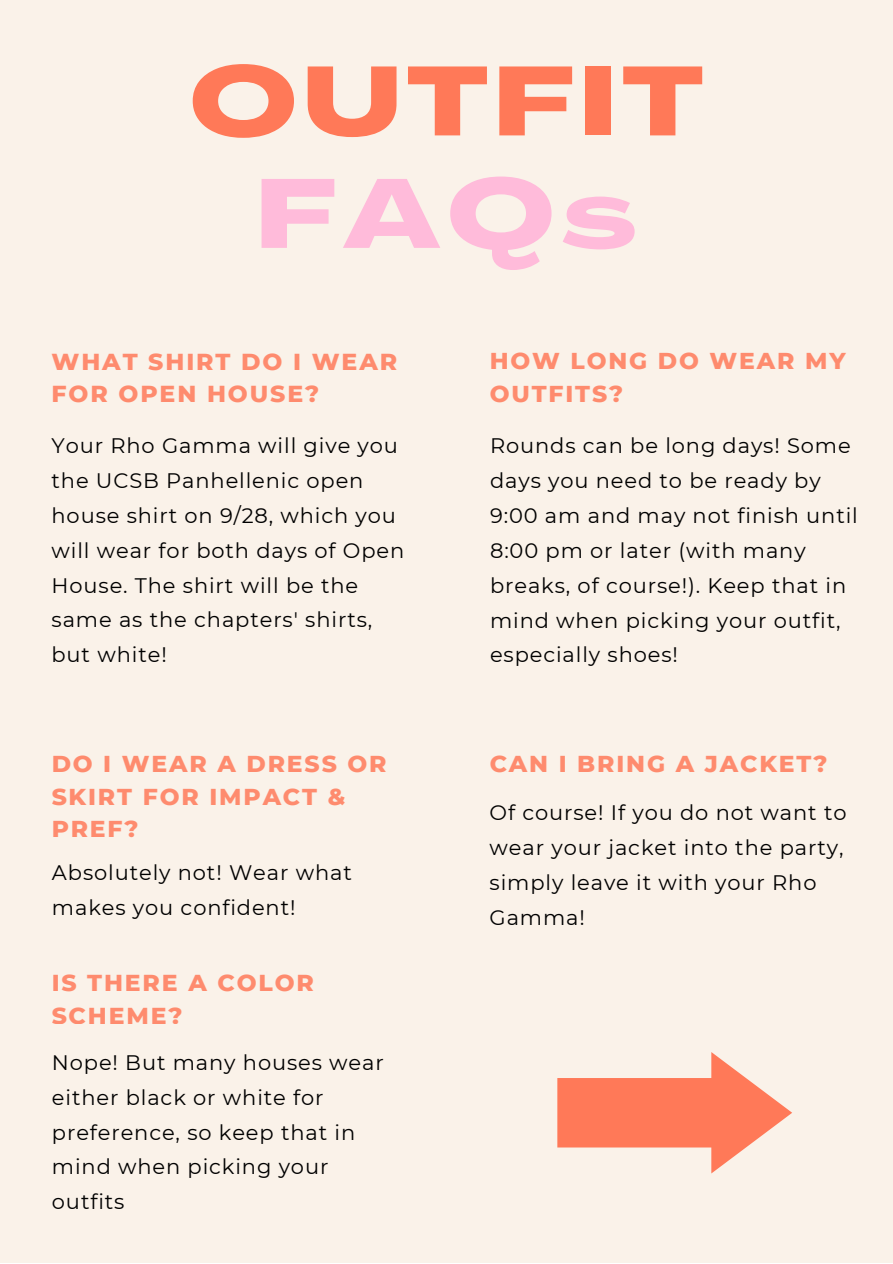
<style>
.page{position:relative;width:893px;height:1264px;background:#fff}
.page>*{position:absolute;margin:0;border:0;box-sizing:border-box;transform-origin:0 0}
.t1{font:800 96.15px/112.4px "Agrandir Grand";letter-spacing:.07em;color:#ff7958;text-align:center}
.t2{font:800 23.55px/32.8px "Montserrat";letter-spacing:.08em;color:#ff7958}
.t3{font:800 23.4px/32.7px "Montserrat";letter-spacing:.08em;color:#ff7958}
.t4{font:21px/34.8px "Montserrat";letter-spacing:.04em;color:#000}
.s1{color:#ffbbda}
</style>
<div class="page">
<div style="left:0;top:0;width:892px;height:1262px;background:#faf2e9"></div>
<svg style="left:557px;top:1052px;width:235px;height:121px"></svg>
<p class="t1" style="left:190px;top:55px;width:515px">OUTFIT<br><span class="s1">FAQs</span></p>
<p class="t2" style="left:52px;top:344px;width:347px">WHAT SHIRT DO I WEAR<br>FOR OPEN HOUSE?</p>
<p class="t4" style="left:52px;top:428px;width:354px">Your Rho Gamma will give you the UCSB Panhellenic open house shirt on 9/28, which you will wear for both days of Open<br>House. The shirt will be the same as the chapters' shirts, but white!</p>
<p class="t3" style="left:52px;top:747px;width:336px">DO I WEAR A DRESS OR<br>SKIRT FOR IMPACT &amp;<br>PREF?</p>
<p class="t4" style="left:52px;top:855px;width:301px">Absolutely not! Wear what makes you confident!</p>
<p class="t2" style="left:52px;top:966px;width:264px">IS THERE A COLOR<br>SCHEME?</p>
<p class="t4" style="left:52px;top:1044px;width:333px">Nope! But many houses wear either black or white for preference, so keep that in mind when picking your outfits</p>
<p class="t3" style="left:489px;top:344px;width:357px">HOW LONG DO WEAR MY<br>OUTFITS?</p>
<p class="t4" style="left:490px;top:428px;width:369px">Rounds can be long days! Some days you need to be ready by<br>9:00 am and may not finish until<br>8:00 pm or later (with many breaks, of course!). Keep that in mind when picking your outfit, especially shoes!</p>
<p class="t2" style="left:489px;top:747px;width:339px">CAN I BRING A JACKET?</p>
<p class="t4" style="left:489px;top:795px;width:358px">Of course! If you do not want to wear your jacket into the party, simply leave it with your Rho<br>Gamma!</p>
</div>
